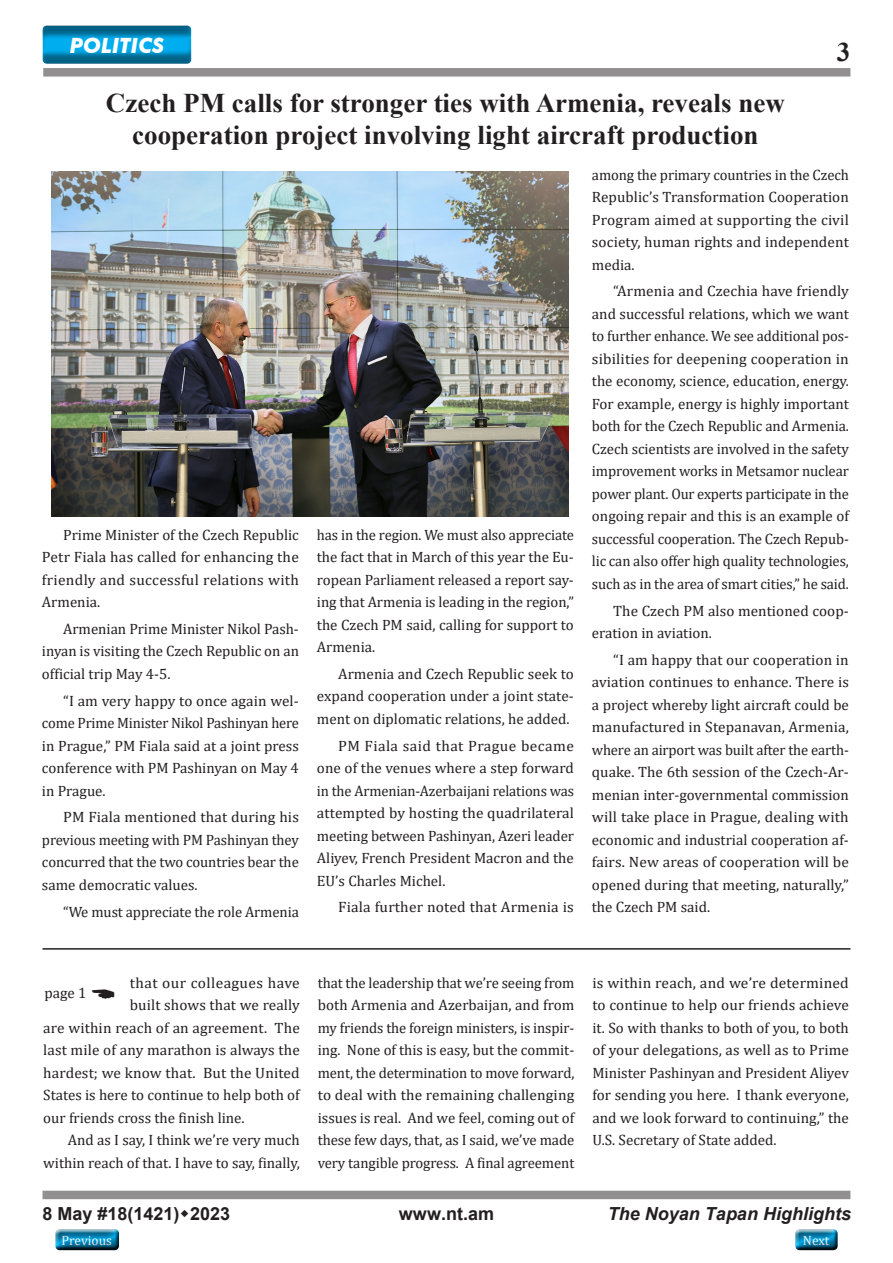
<style>
.page{position:relative;width:893px;height:1263px;background:#fff}
.page>*{position:absolute;margin:0;border:0;box-sizing:border-box;transform-origin:0 0}
.t1{font:700 27px/32.4px "Times New Roman";color:#231f20;text-align:center}
.t2{font:italic 700 21px "Futura BT";color:#fff}
.t3{font:700 18px "Arial";color:#231f20}
.t4{font:italic 700 18px "Arial";color:#231f20}
.t5{font:15px/22.5px "Cambria";color:#231f20;text-align:justify}
.t6{font:15px "Cambria";letter-spacing:.025em;color:#231f20}
.t7{font:13.5px "Cambria";color:#fff}
</style>
<div class="page">
<div style="left:792px;top:1229px;width:50px;height:26px;background:#231f20;opacity:.75"></div>
<div style="left:52px;top:1228px;width:72px;height:27px;background:#231f20;opacity:.75"></div>
<div style="left:43px;top:68px;width:807px;height:9px;background:#918f8f"></div>
<div style="left:43px;top:1191px;width:807px;height:8px;background:#918f8f"></div>
<div style="left:41px;top:24px;width:152px;height:41px;background:#231f20;opacity:.5"></div>
<hr style="left:43px;top:948px;width:807px;height:2px;background:#231f20">
<img style="left:51px;top:172px;width:517px;height:344px">
<h2 class="t2" style="left:70px;top:32px;width:96px">POLITICS</h2>
<h1 class="t1" style="left:837px;top:35px;width:15px">3</h1>
<h1 class="t1" style="left:106px;top:86px;width:680px">Czech PM calls for stronger ties with Armenia, reveals new cooperation project involving light aircraft production</h1>
<p class="t5" style="left:42px;top:523px;width:258px;text-indent:21px">Prime Minister of the Czech Republic Petr Fiala has called for enhancing the friendly and successful relations with Armenia.</p>
<p class="t5" style="left:42px;top:617px;width:258px;text-indent:21px">Armenian Prime Minister Nikol Pash&shy;inyan is visiting the Czech Republic on an official trip May 4-5.</p>
<p class="t5" style="left:42px;top:689px;width:258px;text-indent:21px">“I am very happy to once again wel&shy;come Prime Minister Nikol Pashinyan here in Prague,” PM Fiala said at a joint press conference with PM Pashinyan on May 4 in Prague.</p>
<p class="t5" style="left:42px;top:806px;width:258px;text-indent:21px">PM Fiala mentioned that during his previous meeting with PM Pashinyan they concurred that the two countries bear the same democratic values.</p>
<p class="t5" style="left:63px;top:900px;width:237px">“We must appreciate the role Armenia</p>
<p class="t5" style="left:317px;top:523px;width:258px">has in the region. We must also appreciate the fact that in March of this year the Eu&shy;ropean Parliament released a report say&shy;ing that Armenia is leading in the region,” the Czech PM said, calling for support to Armenia.</p>
<p class="t5" style="left:317px;top:662px;width:258px;text-indent:21px">Armenia and Czech Republic seek to expand cooperation under a joint state&shy;ment on diplomatic relations, he added.</p>
<p class="t5" style="left:317px;top:734px;width:259px;text-indent:21px">PM Fiala said that Prague became one of the venues where a step forward in the Armenian-Azerbaijani relations was attempted by hosting the quadrilateral meeting between Pashinyan, Azeri leader Aliyev, French President Macron and the EU’s Charles Michel.</p>
<p class="t5" style="left:338px;top:896px;width:237px">Fiala further noted that Armenia is</p>
<p class="t5" style="left:592px;top:163px;width:259px">among the primary countries in the Czech Republic’s Transformation Cooperation Program aimed at supporting the civil society, human rights and independent media.</p>
<p class="t5" style="left:592px;top:280px;width:259px;text-indent:21px">“Armenia and Czechia have friendly and successful relations, which we want to further enhance. We see additional pos&shy;sibilities for deepening cooperation in the economy, science, education, energy.<br>For example, energy is highly important both for the Czech Republic and Armenia.<br>Czech scientists are involved in the safety improvement works in Metsamor nuclear power plant. Our experts participate in the ongoing repair and this is an example of successful cooperation. The Czech Repub&shy;lic can also offer high quality technologies, such as in the area of smart cities,” he said.</p>
<p class="t5" style="left:592px;top:599px;width:258px;text-indent:21px">The Czech PM also mentioned coop&shy;eration in aviation.</p>
<p class="t5" style="left:592px;top:648px;width:259px;text-indent:21px">“I am happy that our cooperation in aviation continues to enhance. There is a project whereby light aircraft could be manufactured in Stepanavan, Armenia, where an airport was built after the earth&shy;quake. The 6th session of the Czech-Ar&shy;menian inter-governmental commission will take place in Prague, dealing with economic and industrial cooperation af&shy;fairs. New areas of cooperation will be opened during that meeting, naturally,” the Czech PM said.</p>
<p class="t6" style="left:130px;top:974px;width:171px">that our colleagues have</p>
<p class="t5" style="left:130px;top:994px;width:171px">built shows that we really</p>
<p class="t5" style="left:43px;top:1016px;width:258px">are within reach of an agreement. The</p>
<p class="t5" style="left:43px;top:1039px;width:258px">last mile of any marathon is always the</p>
<p class="t5" style="left:43px;top:1061px;width:258px">hardest; we know that. But the United</p>
<p class="t5" style="left:43px;top:1084px;width:258px">States is here to continue to help both of</p>
<p class="t5" style="left:43px;top:1106px;width:203px">our friends cross the finish line.</p>
<p class="t5" style="left:43px;top:1129px;width:258px;text-align:right">And as I say, I think we’re very much within reach of that. I have to say, finally,</p>
<p class="t5" style="left:44px;top:981px;width:43px">page 1</p>
<p class="t5" style="left:318px;top:971px;width:258px">that the leadership that we’re seeing from both Armenia and Azerbaijan, and from my friends the foreign ministers, is inspir&shy;ing. None of this is easy, but the commit&shy;ment, the determination to move forward, to deal with the remaining challenging issues is real. And we feel, coming out of these few days, that, as I said, we’ve made very tangible progress. A final agreement</p>
<p class="t5" style="left:592px;top:971px;width:258px">is within reach, and we’re determined to continue to help our friends achieve it. So with thanks to both of you, to both of your delegations, as well as to Prime Minister Pashinyan and President Aliyev for sending you here. I thank everyone, and we look forward to continuing,” the U.S. Secretary of State added.</p>
<p class="t3" style="left:43px;top:1201px;width:189px">8 May #18(1421) 2023</p>
<p class="t3" style="left:399px;top:1201px;width:97px">www.nt.am</p>
<p class="t4" style="left:608px;top:1202px;width:245px">The Noyan Tapan Highlights</p>
<p class="t7" style="left:62px;top:1232px;width:52px">Previous</p>
<p class="t7" style="left:803px;top:1232px;width:28px">Next</p>
</div>
